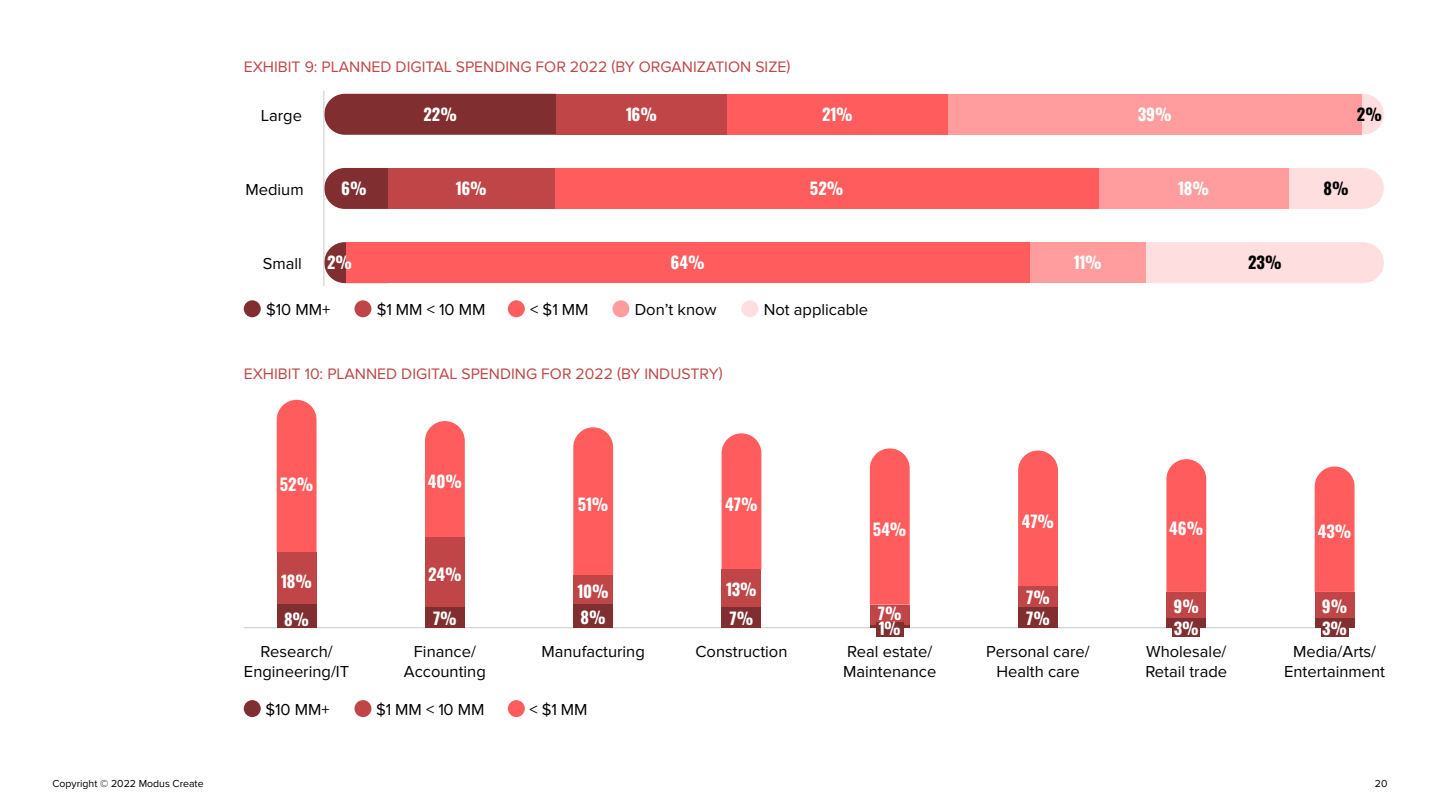
<style>
.page{position:relative;width:1440px;height:810px;background:#fff}
.page>*{position:absolute;margin:0;border:0;box-sizing:border-box;transform-origin:0 0}
.t1{font:16.5px/19.8px "Proxima Nova";color:#000;text-align:center}
.t2{font:700 16.5px/22.6px "Oswald";color:#fff}
.t3{font:700 16.5px "Oswald";color:#000}
.t4{font:15.75px "Proxima Nova";color:#bf4546}
.t5{font:10.5px "Proxima Nova";color:#000}
</style>
<div class="page">
<div style="left:325px;top:94px;width:231px;height:41px;background:#802e2f"></div>
<svg style="left:325px;top:168px;width:63px;height:41px;background:#873a3b"></svg>
<svg style="left:325px;top:242px;width:21px;height:41px"></svg>
<div style="left:727px;top:94px;width:221px;height:41px;background:#ff5c5d"></div>
<div style="left:555px;top:168px;width:544px;height:41px;background:#ff5c5d"></div>
<div style="left:1029px;top:242px;width:117px;height:41px;background:#ff9d9e"></div>
<div style="left:1289px;top:168px;width:95px;height:41px;background:#ffdedf"></div>
<svg style="left:1361px;top:94px;width:23px;height:41px"></svg>
<div style="left:556px;top:94px;width:171px;height:41px;background:#bf4546"></div>
<div style="left:388px;top:168px;width:167px;height:41px;background:#bf4546"></div>
<div style="left:346px;top:242px;width:683px;height:41px;background:#ff5c5d"></div>
<div style="left:948px;top:94px;width:413px;height:41px;background:#ff9d9e"></div>
<div style="left:1099px;top:168px;width:190px;height:41px;background:#ff9d9e"></div>
<div style="left:1146px;top:242px;width:238px;height:41px;background:#ffdedf"></div>
<div style="left:244px;top:300px;width:17px;height:17px;background:#802e2f;border-radius:50%"></div>
<div style="left:354px;top:300px;width:17px;height:17px;background:#bf4546;border-radius:50%"></div>
<div style="left:508px;top:300px;width:17px;height:17px;background:#ff5c5d;border-radius:50%"></div>
<div style="left:612px;top:300px;width:17px;height:17px;background:#ff9d9e;border-radius:50%"></div>
<div style="left:741px;top:300px;width:17px;height:17px;background:#ffdedf;border-radius:50%"></div>
<hr style="left:244px;top:627px;width:1075px;height:1px;background:#c7c8ca">
<div style="left:277px;top:400px;width:40px;height:152px;background:#ff5c5d"></div>
<div style="left:277px;top:552px;width:40px;height:53px;background:#bf4546"></div>
<div style="left:277px;top:605px;width:40px;height:23px;background:#802e2f"></div>
<div style="left:425px;top:421px;width:40px;height:116px;background:#ff5c5d"></div>
<div style="left:425px;top:537px;width:40px;height:70px;background:#bf4546"></div>
<div style="left:425px;top:607px;width:40px;height:21px;background:#802e2f"></div>
<div style="left:573px;top:427px;width:40px;height:149px;background:#ff5c5d"></div>
<div style="left:573px;top:576px;width:40px;height:29px;background:#bf4546"></div>
<div style="left:573px;top:605px;width:40px;height:23px;background:#802e2f"></div>
<div style="left:722px;top:433px;width:39px;height:137px;background:#ff5c5d"></div>
<div style="left:722px;top:570px;width:39px;height:37px;background:#bf4546"></div>
<div style="left:722px;top:607px;width:39px;height:21px;background:#802e2f"></div>
<div style="left:1018px;top:451px;width:40px;height:135px;background:#ff5c5d"></div>
<div style="left:1018px;top:586px;width:40px;height:21px;background:#bf4546"></div>
<div style="left:1018px;top:607px;width:40px;height:21px;background:#802e2f"></div>
<div style="left:1315px;top:467px;width:40px;height:125px;background:#ff5c5d"></div>
<div style="left:1315px;top:592px;width:40px;height:27px;background:#bf4546"></div>
<div style="left:1315px;top:619px;width:40px;height:9px;background:#802e2f"></div>
<div style="left:1321px;top:622px;width:28px;height:15px;background:#802e2f"></div>
<div style="left:1166px;top:459px;width:40px;height:133px;background:#ff5c5d"></div>
<div style="left:1166px;top:592px;width:40px;height:27px;background:#bf4546"></div>
<div style="left:1166px;top:619px;width:40px;height:9px;background:#802e2f"></div>
<div style="left:1172px;top:622px;width:28px;height:15px;background:#802e2f"></div>
<svg style="left:870px;top:624px;width:40px;height:4px"></svg>
<div style="left:870px;top:448px;width:40px;height:157px;background:#ff5c5d"></div>
<div style="left:870px;top:605px;width:40px;height:19px;background:#bf4546"></div>
<div style="left:876px;top:622px;width:28px;height:14px;background:#802e2f"></div>
<div style="left:508px;top:700px;width:17px;height:17px;background:#ff5c5d;border-radius:50%"></div>
<div style="left:354px;top:700px;width:17px;height:17px;background:#bf4546;border-radius:50%"></div>
<div style="left:244px;top:700px;width:17px;height:17px;background:#802e2f;border-radius:50%"></div>
<hr style="left:324px;top:91px;width:1px;height:195px;background:#c7c8ca">
<p class="t4" style="left:244px;top:60px;width:548px">ExHIBIT 9: PLANNED DIGITAL SPENDING FOR 2022 (BY ORGANIZATION SIZE)</p>
<p class="t1" style="left:261px;top:106px;width:43px">Large</p>
<p class="t2" style="left:423px;top:104px;width:35px">22%</p>
<p class="t2" style="left:626px;top:104px;width:33px">16%</p>
<p class="t2" style="left:822px;top:104px;width:32px">21%</p>
<p class="t2" style="left:1138px;top:104px;width:35px">39%</p>
<p class="t1" style="left:245px;top:180px;width:60px">Medium</p>
<p class="t2" style="left:341px;top:178px;width:27px">6%</p>
<p class="t2" style="left:456px;top:178px;width:33px">16%</p>
<p class="t2" style="left:810px;top:178px;width:35px">52%</p>
<p class="t2" style="left:1178px;top:178px;width:32px">18%</p>
<p class="t2" style="left:670px;top:252px;width:36px">64%</p>
<p class="t2" style="left:1074px;top:252px;width:29px">11%</p>
<p class="t3" style="left:1248px;top:254px;width:35px">23%</p>
<p class="t2" style="left:327px;top:252px;width:27px">2%</p>
<p class="t1" style="left:266px;top:301px;width:66px">$10 MM+</p>
<p class="t1" style="left:377px;top:301px;width:110px">$1 MM &lt; 10 MM</p>
<p class="t1" style="left:530px;top:301px;width:60px">&lt; $1 MM</p>
<p class="t1" style="left:635px;top:301px;width:84px">Don’t know</p>
<p class="t1" style="left:764px;top:301px;width:106px">Not applicable</p>
<p class="t1" style="left:263px;top:254px;width:41px">Small</p>
<p class="t4" style="left:244px;top:367px;width:480px">ExHIBIT 10: PLANNED DIGITAL SPENDING FOR 2022 (BY INDUSTRY)</p>
<p class="t3" style="left:1357px;top:105px;width:27px">2%</p>
<p class="t3" style="left:1324px;top:179px;width:27px">8%</p>
<p class="t2" style="left:280px;top:474px;width:35px">52%</p>
<p class="t2" style="left:281px;top:571px;width:32px">18%</p>
<p class="t2" style="left:284px;top:609px;width:27px">8%</p>
<p class="t2" style="left:428px;top:471px;width:36px">40%</p>
<p class="t2" style="left:428px;top:564px;width:35px">24%</p>
<p class="t2" style="left:433px;top:608px;width:25px">7%</p>
<p class="t2" style="left:578px;top:494px;width:32px">51%</p>
<p class="t2" style="left:578px;top:579px;width:33px;line-height:26.2px">10%<br>8%</p>
<p class="t2" style="left:725px;top:494px;width:34px">47%</p>
<p class="t2" style="left:726px;top:576px;width:32px;line-height:29.2px">13%<br>7%</p>
<p class="t2" style="left:873px;top:519px;width:35px">54%</p>
<p class="t2" style="left:878px;top:607px;width:25px;line-height:15.1px">7%<br>1%</p>
<p class="t2" style="left:1022px;top:511px;width:34px">47%</p>
<p class="t2" style="left:1026px;top:588px;width:25px;line-height:20.9px">7%<br>7%</p>
<p class="t2" style="left:1169px;top:518px;width:36px">46%</p>
<p class="t2" style="left:1174px;top:596px;width:27px">9%<br>3%</p>
<p class="t2" style="left:1318px;top:521px;width:35px">43%</p>
<p class="t2" style="left:1322px;top:596px;width:27px">9%<br>3%</p>
<p class="t1" style="left:244px;top:643px;width:107px">Research/<br>Engineering/IT</p>
<p class="t1" style="left:404px;top:643px;width:83px">Finance/<br>Accounting</p>
<p class="t1" style="left:1284px;top:643px;width:102px">Media/Arts/<br>Entertainment</p>
<p class="t1" style="left:695px;top:643px;width:94px">Construction</p>
<p class="t1" style="left:986px;top:643px;width:105px">Personal care/<br>Health care</p>
<p class="t1" style="left:843px;top:643px;width:95px;text-align:left">Real estate/<br>Maintenance</p>
<p class="t1" style="left:1145px;top:643px;width:83px;text-align:left">Wholesale/<br>Retail trade</p>
<p class="t1" style="left:541px;top:643px;width:105px">Manufacturing</p>
<p class="t1" style="left:265px;top:701px;width:66px">$10 MM+</p>
<p class="t1" style="left:376px;top:701px;width:110px">$1 MM &lt; 10 MM</p>
<p class="t1" style="left:530px;top:701px;width:59px">&lt; $1 MM</p>
<p class="t5" style="left:52px;top:779px;width:153px">Copyright © 2022 Modus Create</p>
<p class="t5" style="left:1375px;top:779px;width:14px">20</p>
</div>
